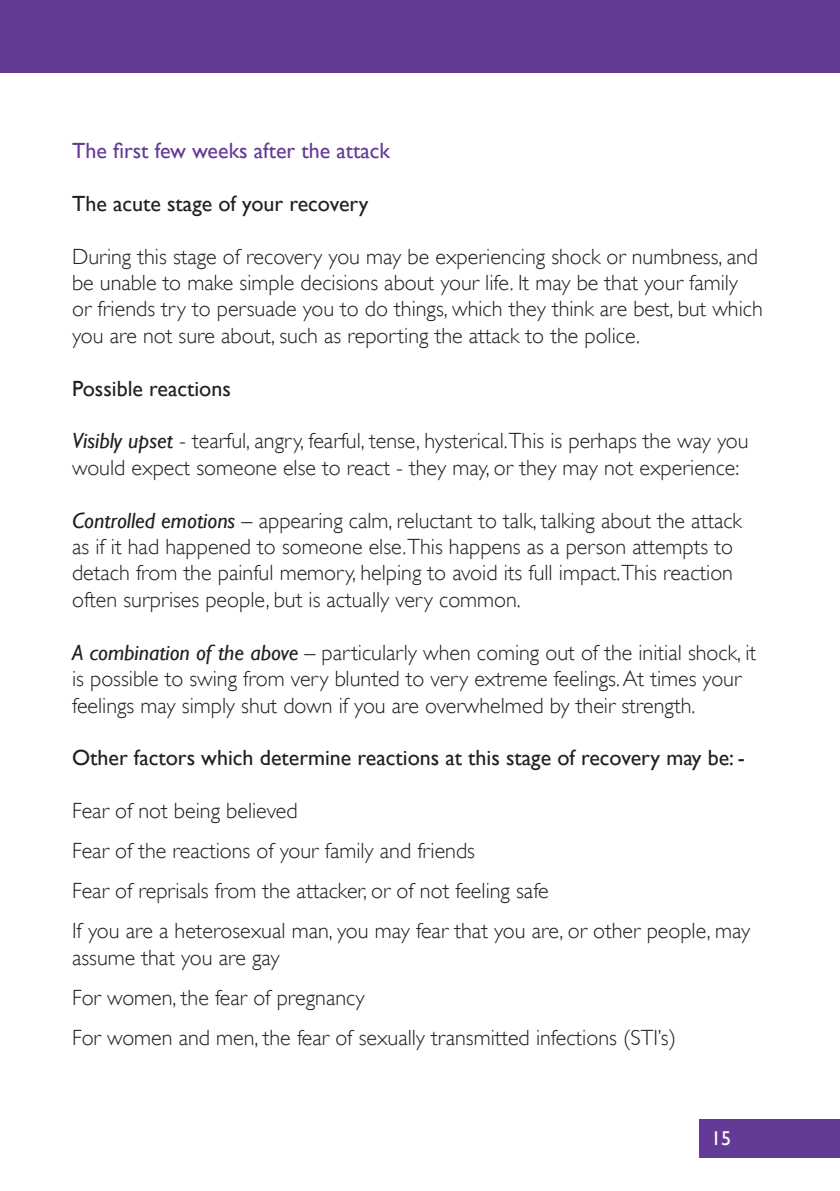
<style>
.page{position:relative;width:840px;height:1191px;background:#fff}
.page>*{position:absolute;margin:0;border:0;box-sizing:border-box;transform-origin:0 0}
.t1{font:300 22px/26.4px "Gill Sans";color:#231f20}
.t2{font:22px "Gill Sans";color:#231f20}
.t3{font:22px "Gill Sans";color:#633b97}
.t4{font:20px "Gill Sans";color:#fff}
.s1{font-weight:400;font-style:italic}
</style>
<div class="page">
<div style="left:698px;top:1119px;width:141px;height:38px;background:#633b97"></div>
<div style="left:0;top:0;width:839px;height:72px;background:#633b97"></div>
<p class="t3" style="left:72px;top:138px;width:319px">The first few weeks after the attack</p>
<p class="t2" style="left:72px;top:190px;width:298px">The acute stage of your recovery</p>
<p class="t1" style="left:72px;top:242px;width:692px">During this stage of recovery you may be experiencing shock or numbness, and be unable to make simple decisions about your life. It may be that your family<br>or friends try to persuade you to do things, which they think are best, but which you are not sure about, such as reporting the attack to the police.</p>
<p class="t2" style="left:72px;top:375px;width:160px">Possible reactions</p>
<p class="t1" style="left:72px;top:427px;width:677px"><span class="s1">Visibly upset</span> - tearful, angry, fearful, tense, hysterical.This is perhaps the way you would expect someone else to react - they may, or they may not experience:</p>
<p class="t1" style="left:72px;top:506px;width:671px"><span class="s1">Controlled emotions</span> – appearing calm, reluctant to talk, talking about the attack as if it had happened to someone else.This happens as a person attempts to detach from the painful memory, helping to avoid its full impact.This reaction often surprises people, but is actually very common.</p>
<p class="t1" style="left:72px;top:638px;width:685px"><span class="s1">A combination of the above</span> – particularly when coming out of the initial shock, it is possible to swing from very blunted to very extreme feelings. At times your feelings may simply shut down if you are overwhelmed by their strength.</p>
<p class="t2" style="left:72px;top:745px;width:674px">Other factors which determine reactions at this stage of recovery may be: -</p>
<p class="t1" style="left:72px;top:790px;width:679px;line-height:40px">Fear of not being believed<br>Fear of the reactions of your family and friends<br>Fear of reprisals from the attacker, or of not feeling safe<br>If you are a heterosexual man, you may fear that you are, or other people, may</p>
<p class="t1" style="left:72px;top:936px;width:605px;line-height:40px">assume that you are gay<br>For women, the fear of pregnancy<br>For women and men, the fear of sexually transmitted infections (STI’s)</p>
<p class="t4" style="left:710px;top:1126px;width:21px">15</p>
</div>
